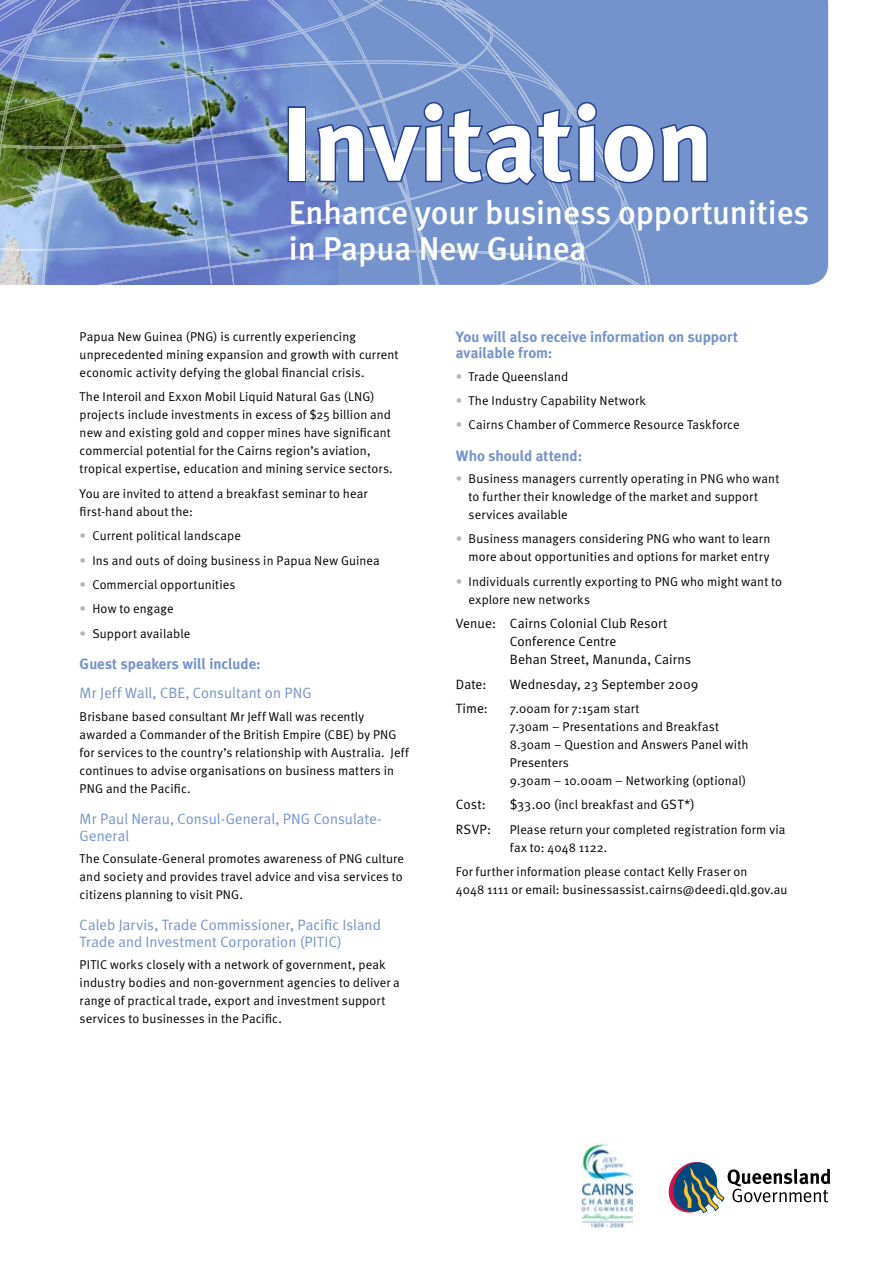
<style>
.page{position:relative;width:893px;height:1263px;background:#fff}
.page>*{position:absolute;margin:0;border:0;box-sizing:border-box;transform-origin:0 0}
.t1{font:700 105px "Meta Plus";color:#fff}
.t2{font:500 33px/36px "Meta";color:#fff}
.t3{font:15px/16.5px "Meta Plus Normal";letter-spacing:.005em;color:#7493cc}
.t4{font:700 15px/16.5px "Meta Plus";color:#7493cc}
.t5{font:13.5px/18px "Meta Normal";letter-spacing:.005em;color:#000}
.t6{font:12.75px/18px "Meta Normal";letter-spacing:.01em;color:#000}
.s1{color:#b2b4b6}
.s2{font-size:13.5px}
</style>
<div class="page">
<div style="left:657px;top:0;width:171px;height:285px;background:#7493cc"></div>
<img style="left:581px;top:1143px;width:51px;height:86px">
<svg style="left:0;top:0;width:657px;height:285px;background:#7590bf"></svg>
<div style="left:288px;top:106px;width:18px;height:76px;border:3px solid #25408f"></div>
<svg style="left:315px;top:100px;width:394px;height:87px;background:#6986c1"></svg>
<svg style="left:668px;top:1162px;width:162px;height:51px"></svg>
<h1 class="t1" style="left:280px;top:84px;width:435px">Invitation</h1>
<h2 class="t2" style="left:289px;top:194px;width:522px">Enhance your business opportunities in Papua New Guinea</h2>
<p class="t6" style="left:80px;top:327px;width:320px">Papua New Guinea (PNG) is currently experiencing unprecedented mining expansion and growth with current economic activity defying the global financial crisis.</p>
<p class="t6" style="left:80px;top:388px;width:314px">The Interoil and Exxon Mobil Liquid Natural Gas (LNG) projects include investments in excess of $25 billion and new and existing gold and copper mines have significant commercial potential for the Cairns region’s aviation, tropical expertise, education and mining service sectors.</p>
<p class="t6" style="left:80px;top:484px;width:289px">You are invited to attend a breakfast seminar to hear first-hand about the:</p>
<p class="t6" style="left:80px;top:527px;width:163px"><span class="s1">•</span> Current political landscape</p>
<p class="t6" style="left:80px;top:551px;width:302px"><span class="s1">•</span> Ins and outs of doing business in Papua New Guinea</p>
<p class="t6" style="left:80px;top:575px;width:157px"><span class="s1">•</span> Commercial opportunities</p>
<p class="t6" style="left:80px;top:600px;width:95px"><span class="s1">•</span> How to engage</p>
<p class="t6" style="left:80px;top:624px;width:112px"><span class="s1">•</span> Support available</p>
<p class="t4" style="left:80px;top:656px;width:183px">Guest speakers will include:</p>
<p class="t3" style="left:80px;top:685px;width:234px">Mr Jeff Wall, CBE, Consultant on PNG</p>
<p class="t6" style="left:80px;top:707px;width:331px">Brisbane based consultant Mr Jeff Wall was recently awarded a Commander of the British Empire (CBE) by PNG for services to the country’s relationship with Australia. Jeff continues to advise organisations on business matters in PNG and the Pacific.</p>
<p class="t3" style="left:80px;top:810px;width:304px">Mr Paul Nerau, Consul-General, PNG Consulate-<br>General</p>
<p class="t6" style="left:80px;top:849px;width:326px;text-align:justify">The Consulate-General promotes awareness of PNG culture and society and provides travel advice and visa services to citizens planning to visit PNG.</p>
<p class="t3" style="left:80px;top:916px;width:303px">Caleb Jarvis, Trade Commissioner, Pacific Island<br>Trade and Investment Corporation (PITIC)</p>
<p class="t6" style="left:80px;top:955px;width:322px">PITIC works closely with a network of government, peak industry bodies and non-government agencies to deliver a range of practical trade, export and investment support services to businesses in the Pacific.</p>
<p class="t4" style="left:456px;top:328px;width:284px">You will also receive information on support available from:</p>
<p class="t6" style="left:456px;top:367px;width:114px"><span class="s1">•</span> Trade Queensland</p>
<p class="t6" style="left:456px;top:391px;width:192px"><span class="s1">•</span> The Industry Capability Network</p>
<p class="t6" style="left:456px;top:416px;width:285px"><span class="s1">•</span> Cairns Chamber of Commerce Resource Taskforce</p>
<p class="t4" style="left:456px;top:447px;width:128px">Who should attend:</p>
<p class="t6" style="left:469px;top:469px;width:312px;text-indent:-13px"><span class="s1">•</span> Business managers currently operating in PNG who want to further their knowledge of the market and support services available</p>
<p class="t6" style="left:456px;top:530px;width:316px;text-align:right"><span class="s1">•</span> Business managers considering PNG who want to learn more about opportunities and options for market entry</p>
<p class="t6" style="left:469px;top:572px;width:315px;text-indent:-13px"><span class="s1">•</span> Individuals currently exporting to PNG who might want to explore new networks</p>
<p class="t5" style="left:510px;top:614px;width:183px;text-indent:-54px">Venue: Cairns Colonial Club Resort<br>Conference Centre<br>Behan Street, Manunda, Cairns</p>
<p class="t5" style="left:456px;top:675px;width:32px">Date:</p>
<p class="t5" style="left:510px;top:675px;width:190px">Wednesday, 23 September 2009</p>
<p class="t5" style="left:456px;top:699px;width:34px">Time:</p>
<p class="t6" style="left:510px;top:699px;width:240px">7.00am for 7:15am start<br>7.30am – Presentations and Breakfast<br>8.30am – Question and Answers Panel with<br>Presenters<br>9.30am – 10.00am – Networking (optional)</p>
<p class="t5" style="left:456px;top:795px;width:31px">Cost:</p>
<p class="t6" style="left:510px;top:796px;width:186px"><span class="s2">$33.00 (</span>incl breakfast and <span class="s2">GST*)</span></p>
<p class="t5" style="left:456px;top:820px;width:37px">RSVP:</p>
<p class="t6" style="left:510px;top:820px;width:277px">Please return your completed registration form via fax to: 4048 1122.</p>
<p class="t6" style="left:456px;top:862px;width:333px">For further information please contact Kelly Fraser on<br>4048 1111 or email: businessassist.cairns@deedi.qld.gov.au</p>
</div>
